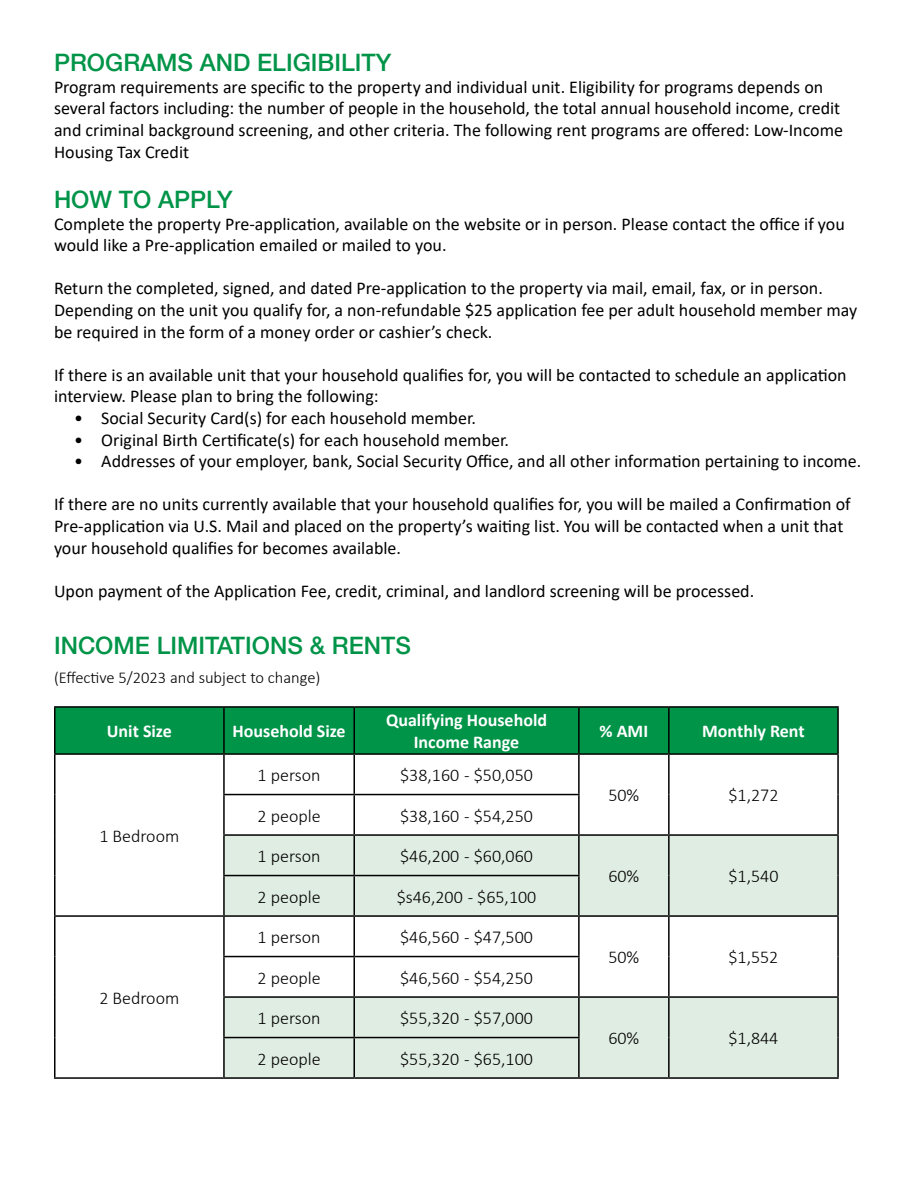
<style>
.page{position:relative;width:918px;height:1188px;background:#fff}
.page>*{position:absolute;margin:0;border:0;box-sizing:border-box;transform-origin:0 0}
.t1{font:500 24px "Helvetica Neue LT";color:#009448}
.t2{font:18px/21.6px "Calibri";color:#000}
.t3{font:300 18px "Calibri";color:#000}
.t4{font:700 18px/21.6px "Calibri";color:#fff;text-align:center}
.t5{font:300 16.5px "Calibri";color:#000}
</style>
<div class="page">
<div style="left:56px;top:708px;width:781px;height:45px;background:#009448"></div>
<svg style="left:225px;top:836px;width:612px;height:241px;fill:#e0ede3"></svg>
<hr style="left:54px;top:706px;width:170px;height:2px;background:#000">
<hr style="left:54px;top:708px;width:2px;height:45px;background:#000">
<hr style="left:224px;top:706px;width:130px;height:2px;background:#000">
<hr style="left:223px;top:708px;width:2px;height:45px;background:#000">
<hr style="left:354px;top:706px;width:225px;height:2px;background:#000">
<hr style="left:353px;top:708px;width:2px;height:45px;background:#000">
<hr style="left:579px;top:706px;width:90px;height:2px;background:#000">
<hr style="left:578px;top:708px;width:2px;height:45px;background:#000">
<hr style="left:669px;top:706px;width:170px;height:2px;background:#000">
<hr style="left:668px;top:708px;width:2px;height:45px;background:#000">
<hr style="left:837px;top:708px;width:2px;height:45px;background:#000">
<hr style="left:54px;top:753px;width:170px;height:2px;background:#000">
<hr style="left:54px;top:755px;width:2px;height:40px;background:#000">
<hr style="left:224px;top:753px;width:130px;height:2px;background:#000">
<hr style="left:223px;top:755px;width:2px;height:39px;background:#000">
<hr style="left:354px;top:753px;width:225px;height:2px;background:#000">
<hr style="left:353px;top:755px;width:2px;height:39px;background:#000">
<hr style="left:579px;top:753px;width:90px;height:2px;background:#000">
<hr style="left:578px;top:755px;width:2px;height:39px;background:#000">
<hr style="left:669px;top:753px;width:170px;height:2px;background:#000">
<hr style="left:668px;top:755px;width:2px;height:40px;background:#000">
<hr style="left:837px;top:755px;width:2px;height:40px;background:#000">
<hr style="left:54px;top:795px;width:2px;height:40px;background:#000">
<hr style="left:668px;top:795px;width:2px;height:39px;background:#000">
<hr style="left:837px;top:795px;width:2px;height:39px;background:#000">
<hr style="left:54px;top:835px;width:2px;height:41px;background:#000">
<hr style="left:223px;top:836px;width:2px;height:39px;background:#000">
<hr style="left:353px;top:836px;width:2px;height:39px;background:#000">
<hr style="left:579px;top:834px;width:90px;height:2px;background:#000">
<hr style="left:578px;top:836px;width:2px;height:39px;background:#000">
<hr style="left:669px;top:834px;width:170px;height:2px;background:#000">
<hr style="left:668px;top:836px;width:2px;height:40px;background:#000">
<hr style="left:837px;top:836px;width:2px;height:40px;background:#000">
<hr style="left:54px;top:876px;width:2px;height:39px;background:#000">
<hr style="left:223px;top:875px;width:131px;height:1px;background:#000">
<hr style="left:223px;top:876px;width:2px;height:39px;background:#000">
<hr style="left:354px;top:875px;width:226px;height:1px;background:#000">
<hr style="left:353px;top:876px;width:2px;height:39px;background:#000">
<hr style="left:578px;top:876px;width:2px;height:39px;background:#000">
<hr style="left:668px;top:876px;width:2px;height:39px;background:#000">
<hr style="left:837px;top:876px;width:2px;height:39px;background:#000">
<hr style="left:54px;top:915px;width:170px;height:2px;background:#000">
<hr style="left:54px;top:917px;width:2px;height:40px;background:#000">
<hr style="left:224px;top:915px;width:130px;height:2px;background:#000">
<hr style="left:223px;top:917px;width:2px;height:39px;background:#000">
<hr style="left:354px;top:915px;width:225px;height:2px;background:#000">
<hr style="left:353px;top:917px;width:2px;height:39px;background:#000">
<hr style="left:579px;top:915px;width:90px;height:2px;background:#000">
<hr style="left:578px;top:917px;width:2px;height:39px;background:#000">
<hr style="left:669px;top:915px;width:170px;height:2px;background:#000">
<hr style="left:668px;top:917px;width:2px;height:40px;background:#000">
<hr style="left:837px;top:917px;width:2px;height:40px;background:#000">
<hr style="left:54px;top:957px;width:2px;height:40px;background:#000">
<hr style="left:223px;top:956px;width:131px;height:1px;background:#000">
<hr style="left:223px;top:957px;width:2px;height:39px;background:#000">
<hr style="left:354px;top:956px;width:226px;height:1px;background:#000">
<hr style="left:353px;top:957px;width:2px;height:39px;background:#000">
<hr style="left:578px;top:957px;width:2px;height:39px;background:#000">
<hr style="left:668px;top:957px;width:2px;height:39px;background:#000">
<hr style="left:837px;top:957px;width:2px;height:39px;background:#000">
<hr style="left:54px;top:997px;width:2px;height:41px;background:#000">
<hr style="left:223px;top:996px;width:131px;height:2px;background:#000">
<hr style="left:223px;top:998px;width:2px;height:39px;background:#000">
<hr style="left:354px;top:996px;width:225px;height:2px;background:#000">
<hr style="left:353px;top:998px;width:2px;height:39px;background:#000">
<hr style="left:579px;top:996px;width:90px;height:2px;background:#000">
<hr style="left:578px;top:998px;width:2px;height:39px;background:#000">
<hr style="left:669px;top:996px;width:170px;height:2px;background:#000">
<hr style="left:668px;top:998px;width:2px;height:40px;background:#000">
<hr style="left:837px;top:998px;width:2px;height:40px;background:#000">
<hr style="left:54px;top:1038px;width:2px;height:39px;background:#000">
<hr style="left:223px;top:1037px;width:131px;height:1px;background:#000">
<hr style="left:223px;top:1038px;width:2px;height:39px;background:#000">
<hr style="left:354px;top:1037px;width:226px;height:1px;background:#000">
<hr style="left:353px;top:1038px;width:2px;height:39px;background:#000">
<hr style="left:578px;top:1038px;width:2px;height:39px;background:#000">
<hr style="left:668px;top:1038px;width:2px;height:39px;background:#000">
<hr style="left:837px;top:1038px;width:2px;height:39px;background:#000">
<hr style="left:54px;top:1077px;width:170px;height:2px;background:#000">
<hr style="left:224px;top:1077px;width:130px;height:2px;background:#000">
<hr style="left:354px;top:1077px;width:225px;height:2px;background:#000">
<hr style="left:579px;top:1077px;width:90px;height:2px;background:#000">
<hr style="left:669px;top:1077px;width:170px;height:2px;background:#000">
<hr style="left:223px;top:794px;width:131px;height:1px;background:#000">
<hr style="left:223px;top:795px;width:2px;height:39px;background:#000">
<hr style="left:223px;top:834px;width:131px;height:2px;background:#000">
<hr style="left:354px;top:794px;width:226px;height:1px;background:#000">
<hr style="left:353px;top:795px;width:2px;height:39px;background:#000">
<hr style="left:578px;top:795px;width:2px;height:39px;background:#000">
<hr style="left:354px;top:834px;width:225px;height:2px;background:#000">
<h1 class="t1" style="left:54px;top:48px;width:339px">PROGRAMS AND ELIGIBILITY</h1>
<p class="t2" style="left:54px;top:76px;width:791px">Program requirements are specific to the property and individual unit. Eligibility for programs depends on several factors including: the number of people in the household, the total annual household income, credit and criminal background screening, and other criteria. The following rent programs are offered: Low-Income Housing Tax Credit</p>
<h1 class="t1" style="left:54px;top:185px;width:180px">HOW TO APPLY</h1>
<p class="t2" style="left:54px;top:212px;width:792px">Complete the property Pre-application, available on the website or in person. Please contact the office if you would like a Pre-application emailed or mailed to you.</p>
<p class="t2" style="left:54px;top:277px;width:805px">Return the completed, signed, and dated Pre-application to the property via mail, email, fax, or in person.<br>Depending on the unit you qualify for, a non-refundable $25 application fee per adult household member may be required in the form of a money order or cashier’s check.</p>
<p class="t2" style="left:54px;top:364px;width:794px">If there is an available unit that your household qualifies for, you will be contacted to schedule an application interview. Please plan to bring the following:</p>
<p class="t2" style="left:74px;top:407px;width:403px">• Social Security Card(s) for each household member.</p>
<p class="t2" style="left:74px;top:428px;width:436px">• Original Birth Certificate(s) for each household member.</p>
<p class="t2" style="left:74px;top:450px;width:789px">• Addresses of your employer, bank, Social Security Office, and all other information pertaining to income.</p>
<p class="t2" style="left:54px;top:493px;width:798px">If there are no units currently available that your household qualifies for, you will be mailed a Confirmation of<br>Pre-application via U.S. Mail and placed on the property’s waiting list. You will be contacted when a unit that your household qualifies for becomes available.</p>
<p class="t2" style="left:54px;top:580px;width:702px">Upon payment of the Application Fee, credit, criminal, and landlord screening will be processed.</p>
<h1 class="t1" style="left:54px;top:631px;width:359px">INCOME LIMITATIONS &amp; RENTS</h1>
<p class="t5" style="left:54px;top:667px;width:268px">(Effective 5/2023 and subject to change)</p>
<p class="t4" style="left:107px;top:720px;width:66px">Unit Size</p>
<p class="t4" style="left:232px;top:720px;width:115px">Household Size</p>
<p class="t4" style="left:386px;top:709px;width:163px">Qualifying Household<br>Income Range</p>
<p class="t4" style="left:600px;top:720px;width:50px">% AMI</p>
<p class="t4" style="left:702px;top:720px;width:104px">Monthly Rent</p>
<p class="t3" style="left:99px;top:825px;width:81px">1 Bedroom</p>
<p class="t3" style="left:99px;top:987px;width:81px">2 Bedroom</p>
<p class="t3" style="left:258px;top:764px;width:64px">1 person</p>
<p class="t3" style="left:400px;top:764px;width:134px">$38,160 - $50,050</p>
<p class="t3" style="left:258px;top:804px;width:65px">2 people</p>
<p class="t3" style="left:400px;top:804px;width:134px">$38,160 - $54,250</p>
<p class="t3" style="left:258px;top:845px;width:64px">1 person</p>
<p class="t3" style="left:400px;top:845px;width:134px">$46,200 - $60,060</p>
<p class="t3" style="left:258px;top:885px;width:65px">2 people</p>
<p class="t3" style="left:397px;top:885px;width:141px">$s46,200 - $65,100</p>
<p class="t3" style="left:258px;top:926px;width:64px">1 person</p>
<p class="t3" style="left:400px;top:926px;width:134px">$46,560 - $47,500</p>
<p class="t3" style="left:258px;top:966px;width:65px">2 people</p>
<p class="t3" style="left:400px;top:966px;width:134px">$46,560 - $54,250</p>
<p class="t3" style="left:258px;top:1007px;width:64px">1 person</p>
<p class="t3" style="left:400px;top:1007px;width:134px">$55,320 - $57,000</p>
<p class="t3" style="left:258px;top:1047px;width:65px">2 people</p>
<p class="t3" style="left:400px;top:1047px;width:134px">$55,320 - $65,100</p>
<p class="t3" style="left:608px;top:784px;width:32px">50%</p>
<p class="t3" style="left:728px;top:784px;width:52px">$1,272</p>
<p class="t3" style="left:608px;top:865px;width:32px">60%</p>
<p class="t3" style="left:728px;top:865px;width:52px">$1,540</p>
<p class="t3" style="left:608px;top:946px;width:32px">50%</p>
<p class="t3" style="left:728px;top:946px;width:52px">$1,552</p>
<p class="t3" style="left:608px;top:1027px;width:32px">60%</p>
<p class="t3" style="left:728px;top:1027px;width:52px">$1,844</p>
</div>
